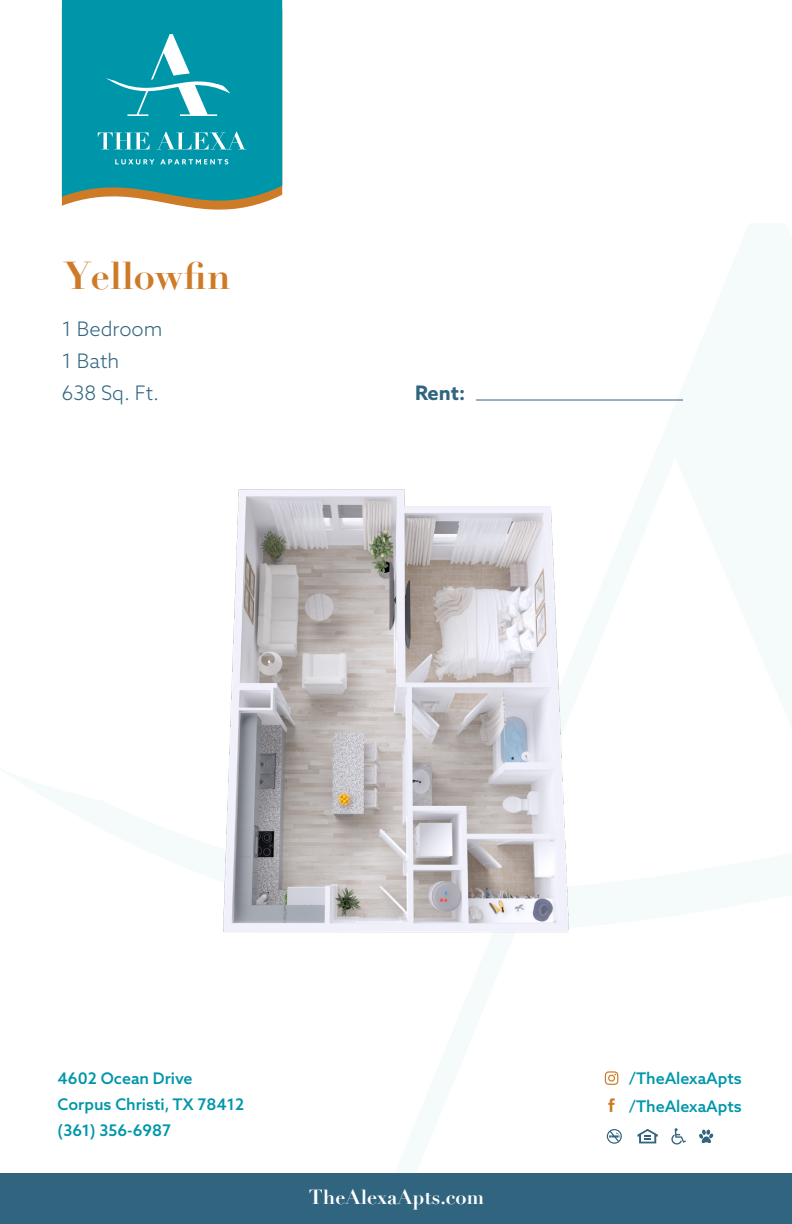
<style>
.page{position:relative;width:792px;height:1224px;background:#fff}
.page>*{position:absolute;margin:0;border:0;box-sizing:border-box;transform-origin:0 0}
.t1{font:700 38px "Didot";color:#ce7b27}
.t2{font:300 20px "Azo Sans";color:#30647f}
.t3{font:700 20px "Didot";color:#fff}
.t4{font:700 20px "Azo Sans";color:#30647f}
.t5{font:500 16px "Azo Sans";color:#0096aa}
</style>
<div class="page">
<svg style="left:62px;top:201px;width:205px;height:9px"></svg>
<div style="left:62px;top:0;width:220px;height:201px;background:#0096aa"></div>
<svg style="left:115px;top:159px;width:39px;height:5px"></svg>
<svg style="left:160px;top:159px;width:68px;height:5px"></svg>
<svg style="left:105px;top:34px;width:125px;height:82px;background:#29a6b7"></svg>
<svg style="left:98px;top:132px;width:52px;height:17px"></svg>
<svg style="left:157px;top:132px;width:89px;height:17px"></svg>
<img style="left:223px;top:489px;width:346px;height:444px">
<hr style="left:476px;top:400px;width:207px;height:1px;background:#30647f">
<div style="left:0;top:1174px;width:792px;height:50px;background:#30647f"></div>
<svg style="left:605px;top:1071px;width:13px;height:14px"></svg>
<svg style="left:608px;top:1098px;width:7px;height:14px"></svg>
<svg style="left:637px;top:1129px;width:21px;height:14px"></svg>
<svg style="left:671px;top:1128px;width:15px;height:17px"></svg>
<svg style="left:607px;top:1129px;width:15px;height:15px"></svg>
<svg style="left:699px;top:1130px;width:14px;height:13px"></svg>
<p class="t1" style="left:64px;top:252px;width:168px">Yellowfin</p>
<p class="t2" style="left:62px;top:316px;width:102px">1 Bedroom</p>
<p class="t2" style="left:62px;top:348px;width:59px">1 Bath</p>
<p class="t2" style="left:62px;top:380px;width:99px">638 Sq. Ft.</p>
<p class="t4" style="left:415px;top:380px;width:52px">Rent:</p>
<p class="t5" style="left:58px;top:1068px;width:137px">4602 Ocean Drive</p>
<p class="t5" style="left:58px;top:1094px;width:188px">Corpus Christi, TX 78412</p>
<p class="t5" style="left:58px;top:1120px;width:115px">(361) 356-6987</p>
<p class="t3" style="left:309px;top:1184px;width:177px">TheAlexaApts.com</p>
<p class="t5" style="left:629px;top:1068px;width:115px">/TheAlexaApts</p>
<p class="t5" style="left:629px;top:1096px;width:115px">/TheAlexaApts</p>
</div>
